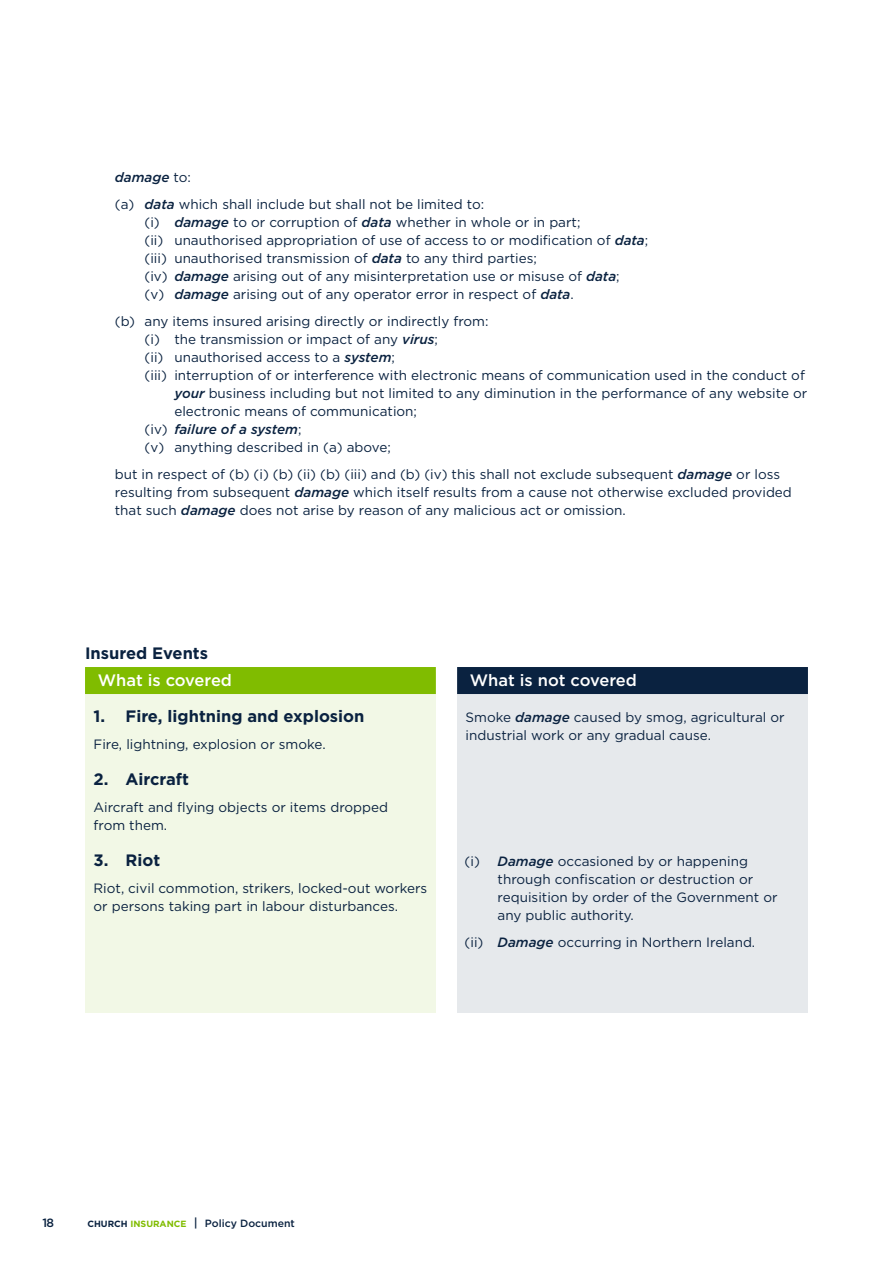
<style>
.page{position:relative;width:893px;height:1263px;background:#fff}
.page>*{position:absolute;margin:0;border:0;box-sizing:border-box;transform-origin:0 0}
.t1{font:700 16.5px "Gotham HTF";color:#0a2240}
.t2{font:500 16.5px "Gotham HTF";color:#fff}
.t3{font:13.5px/18px "Gotham HTF";color:#0a2240}
.t4{font:italic 500 13.5px "Gotham HTF";color:#0a2240}
.t5{font:500 12px "Gotham HTF";color:#0a2240}
.t6{font:500 10.5px "Gotham HTF";color:#0a2240}
.s1{font-weight:500;font-style:italic}
.s2{font-weight:400;font-style:normal}
.s3{font-weight:700;font-size:9px}
.s4{font-weight:700;font-size:9px;color:#80bc00}
.s5{font-size:12px}
</style>
<div class="page">
<div style="left:85px;top:673px;width:351px;height:340px;background:#f2f8e6"></div>
<div style="left:457px;top:673px;width:351px;height:340px;background:#e6e9ec"></div>
<div style="left:85px;top:667px;width:351px;height:27px;background:#80bc00"></div>
<div style="left:457px;top:667px;width:351px;height:27px;background:#0a2240"></div>
<p class="t3" style="left:115px;top:163px;width:371px;line-height:27px"><span class="s1">damage</span> to:<br>(a) <span class="s1">data</span> which shall include but shall not be limited to:</p>
<p class="t3" style="left:145px;top:213px;width:505px">(i) <span class="s1">damage</span> to or corruption of <span class="s1">data</span> whether in whole or in part;<br>(ii) unauthorised appropriation of use of access to or modifcation of <span class="s1">data</span>; (iii) unauthorised transmission of <span class="s1">data</span> to any third parties;<br>(iv) <span class="s1">damage</span> arising out of any misinterpretation use or misuse of <span class="s1">data</span>;<br>(v) <span class="s1">damage</span> arising out of any operator error in respect of <span class="s1">data</span>.</p>
<p class="t3" style="left:115px;top:312px;width:375px">(b) any items insured arising directly or indirectly from:</p>
<p class="t3" style="left:145px;top:330px;width:295px">(i) the transmission or impact of any <span class="s1">virus</span>;</p>
<p class="t3" style="left:145px;top:348px;width:252px">(ii) unauthorised access to a <span class="s1">system</span>;</p>
<p class="t3" style="left:145px;top:366px;width:662px">(iii) interruption of or interference with electronic means of communication used in the conduct of</p>
<p class="t3" style="left:174px;top:384px;width:634px"><span class="s1">your</span> business including but not limited to any diminution in the performance of any website or</p>
<p class="t3" style="left:174px;top:402px;width:244px">electronic means of communication;</p>
<p class="t4" style="left:145px;top:421px;width:158px"><span class="s2">(iv)</span> failure of a system<span class="s2">;</span></p>
<p class="t3" style="left:145px;top:438px;width:248px">(v) anything described in (a) above;</p>
<p class="t3" style="left:115px;top:465px;width:679px">but in respect of (b) (i) (b) (ii) (b) (iii) and (b) (iv) this shall not exclude subsequent <span class="s1">damage</span> or loss resulting from subsequent <span class="s1">damage</span> which itself results from a cause not otherwise excluded provided that such <span class="s1">damage</span> does not arise by reason of any malicious act or omission.</p>
<p class="t1" style="left:85px;top:643px;width:125px">Insured Events</p>
<p class="t2" style="left:98px;top:671px;width:136px">What is covered</p>
<p class="t1" style="left:94px;top:706px;width:272px">1. Fire, lightning and explosion</p>
<p class="t3" style="left:94px;top:735px;width:234px">Fire, lightning, explosion or smoke.</p>
<p class="t1" style="left:94px;top:769px;width:97px">2. Aircraft</p>
<p class="t3" style="left:94px;top:798px;width:296px">Aircraft and fying objects or items dropped from them.</p>
<p class="t1" style="left:94px;top:850px;width:68px">3. Riot</p>
<p class="t3" style="left:94px;top:879px;width:335px">Riot, civil commotion, strikers, locked-out workers or persons taking part in labour disturbances.</p>
<p class="t2" style="left:470px;top:671px;width:169px">What is not covered</p>
<p class="t3" style="left:466px;top:708px;width:321px">Smoke <span class="s1">damage</span> caused by smog, agricultural or industrial work or any gradual cause.</p>
<p class="t3" style="left:498px;top:852px;width:281px;text-indent:-33px">(i) <span class="s1">Damage</span> occasioned by or happening through confscation or destruction or requisition by order of the Government or any public authority.</p>
<p class="t3" style="left:465px;top:933px;width:292px">(ii) <span class="s1">Damage</span> occurring in Northern Ireland.</p>
<p class="t5" style="left:43px;top:1216px;width:13px">18</p>
<p class="t6" style="left:87px;top:1218px;width:209px"><span class="s3">CHURCH</span> <span class="s4">INSURANCE</span> <span class="s5">|</span> Policy Document</p>
</div>
